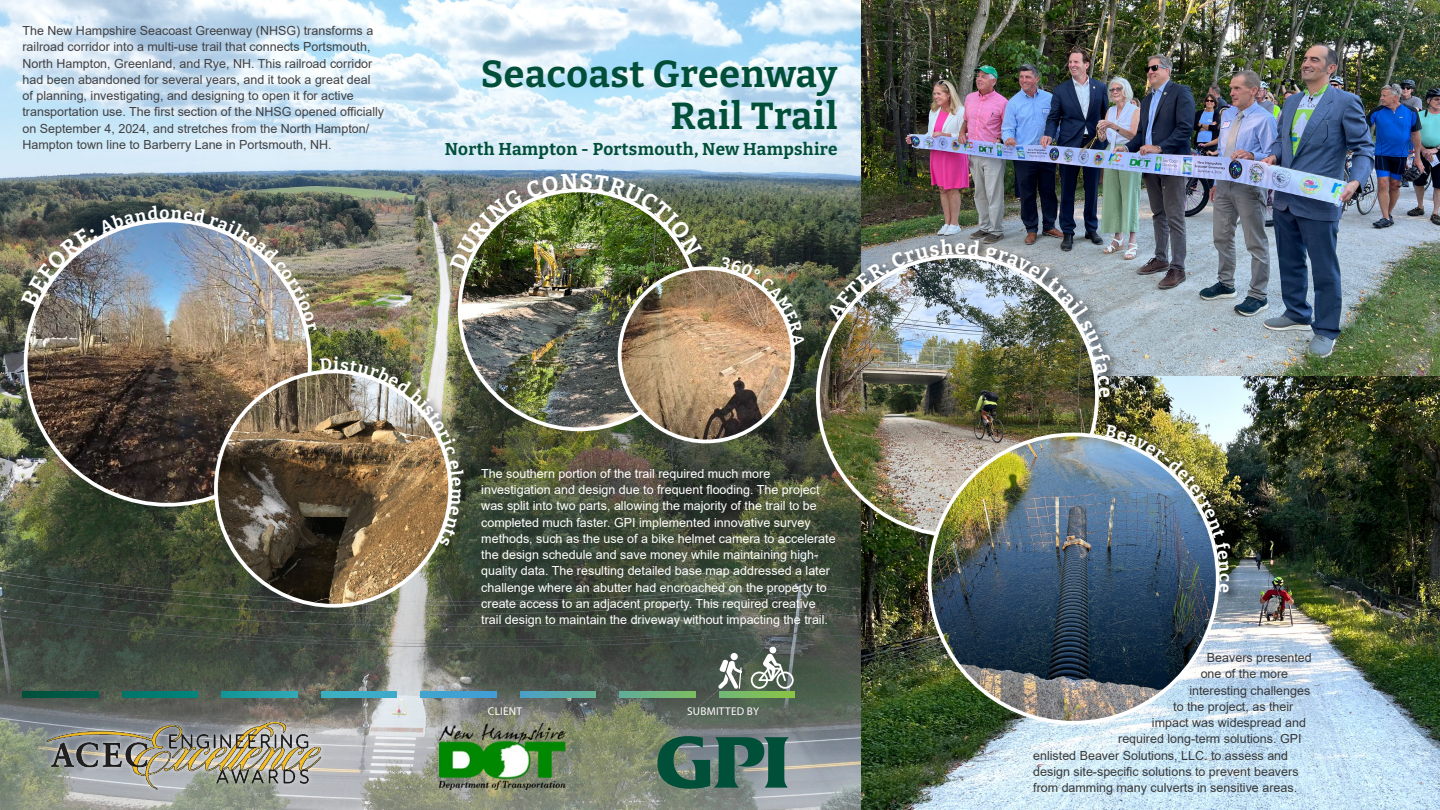
<style>
.page{position:relative;width:1440px;height:810px;background:#fff}
.page>*{position:absolute;margin:0;border:0;box-sizing:border-box;transform-origin:0 0}
.t1{font:100 37.5px/42.5px "Bitter";letter-spacing:.02em;color:#014f39;text-align:right}
.t2{font:100 17.12px "Bitter";letter-spacing:.02em;color:#014f39}
.t3{font:12.5px/16.2px "Arial";color:#fff}
.t4{font:12.5px/16.2px "Arial";color:#414042}
.t5{font:12.5px "Arial";color:#383839}
.t6{font:11.25px "Myriad Pro";letter-spacing:.02em;color:#fff}
</style>
<div class="page">
<img style="left:0;top:0;width:1440px;height:810px">
<div style="left:828px;top:237px;width:293px;height:170px;background:#000;opacity:.75"></div>
<img style="left:818px;top:256px;width:279px;height:279px;border-radius:140px">
<img style="left:460px;top:190px;width:239px;height:239px;border-radius:119px">
<img style="left:620px;top:268px;width:173px;height:173px;border-radius:87px">
<div style="left:42px;top:717px;width:284px;height:78px;background:#fff;opacity:.75"></div>
<img style="left:45px;top:722px;width:278px;height:71px">
<svg style="left:657px;top:736px;width:132px;height:53px;background:#3f6d60"></svg>
<img style="left:26px;top:220px;width:284px;height:285px;border-radius:142px">
<img style="left:437px;top:723px;width:136px;height:69px">
<img style="left:23px;top:692px;width:75px;height:5px">
<img style="left:122px;top:692px;width:76px;height:5px">
<img style="left:222px;top:692px;width:75px;height:5px">
<img style="left:321px;top:692px;width:76px;height:6px">
<img style="left:421px;top:692px;width:75px;height:5px">
<img style="left:520px;top:692px;width:76px;height:6px">
<img style="left:620px;top:692px;width:75px;height:6px">
<img style="left:719px;top:692px;width:76px;height:6px">
<svg style="left:751px;top:654px;width:43px;height:35px"></svg>
<div style="left:769px;top:647px;width:7px;height:6px;background:#fff;border-radius:50%"></div>
<svg style="left:718px;top:653px;width:24px;height:36px"></svg>
<div style="left:318px;top:355px;width:156px;height:201px;background:#000;opacity:.75"></div>
<img style="left:216px;top:371px;width:234px;height:235px;border-radius:117px">
<div style="left:1103px;top:422px;width:138px;height:181px;background:#000;opacity:.75"></div>
<img style="left:929px;top:435px;width:289px;height:288px;border-radius:144px">
<img style="left:826px;top:239px;width:284px;height:158px">
<img style="left:450px;top:173px;width:252px;height:98px">
<img style="left:720px;top:256px;width:85px;height:90px">
<img style="left:21px;top:206px;width:296px;height:126px">
<img style="left:320px;top:357px;width:144px;height:189px">
<img style="left:1105px;top:424px;width:126px;height:169px">
<p class="t4" style="left:22px;top:23px;width:363px">The New Hampshire Seacoast Greenway (NHSG) transforms a railroad corridor into a multi-use trail that connects Portsmouth, North Hampton, Greenland, and Rye, NH. This railroad corridor had been abandoned for several years, and it took a great deal<br>of planning, investigating, and designing to open it for active transportation use. The first section of the NHSG opened officially on September 4, 2024, and stretches from the North Hampton/ Hampton town line to Barberry Lane in Portsmouth, NH.</p>
<h1 class="t1" style="left:481px;top:51px;width:358px">Seacoast Greenway<br>Rail Trail</h1>
<h2 class="t2" style="left:445px;top:139px;width:394px">North Hampton - Portsmouth, New Hampshire</h2>
<p class="t3" style="left:481px;top:465px;width:356px">The southern portion of the trail required much more investigation and design due to frequent flooding. The project was split into two parts, allowing the majority of the trail to be completed much faster. GPI implemented innovative survey methods, such as the use of a bike helmet camera to accelerate the design schedule and save money while maintaining high&shy;quality data. The resulting detailed base map addressed a later challenge where an abutter had encroached on the property to create access to an adjacent property. This required creative trail design to maintain the driveway without impacting the trail.</p>
<p class="t6" style="left:488px;top:704px;width:36px">CLIENT</p>
<p class="t6" style="left:687px;top:704px;width:73px">SUBMITTED BY</p>
<p class="t5" style="left:1207px;top:649px;width:106px">Beavers presented</p>
<p class="t5" style="left:1201px;top:665px;width:89px">one of the more</p>
<p class="t5" style="left:1189px;top:682px;width:122px">interesting challenges</p>
<p class="t5" style="left:1173px;top:698px;width:122px">to the project, as their</p>
<p class="t5" style="left:1152px;top:714px;width:156px">impact was widespread and</p>
<p class="t5" style="left:1118px;top:730px;width:185px">required long-term solutions. GPI</p>
<p class="t5" style="left:1033px;top:747px;width:256px">enlisted Beaver Solutions, LLC. to assess and</p>
<p class="t5" style="left:1033px;top:763px;width:267px">design site-specific solutions to prevent beavers</p>
<p class="t5" style="left:1033px;top:779px;width:265px">from damming many culverts in sensitive areas.</p>
</div>
